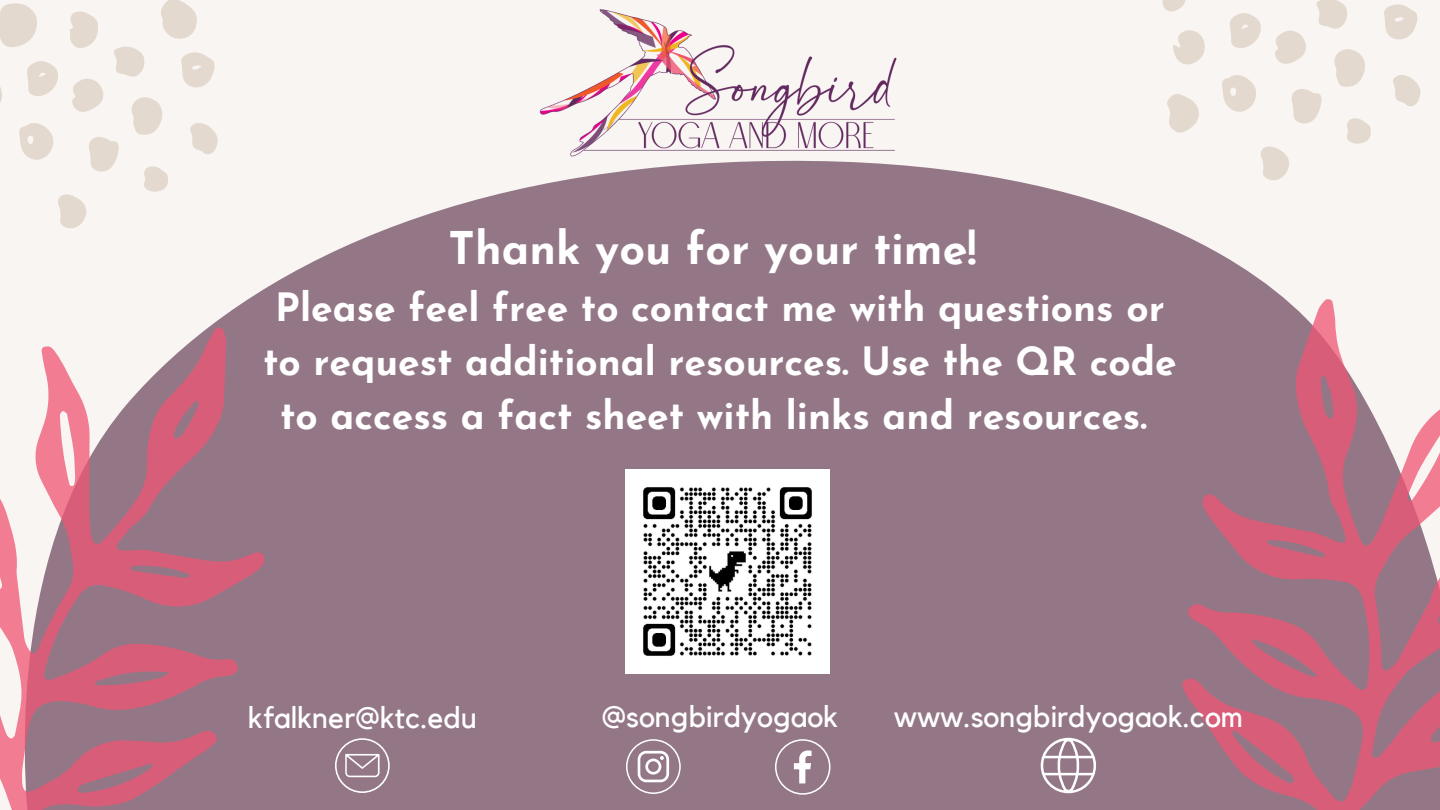
<style>
.page{position:relative;width:1440px;height:810px;background:#f8f5f3}
.page>*{position:absolute;margin:0;border:0;box-sizing:border-box;transform-origin:0 0}
.t1{font:700 45px "Josefin Sans";color:#fff}
.t2{font:700 39px/54px "Josefin Sans";color:#fff;text-align:center}
.t3{font:30px "Kollektif";color:#fff}
</style>
<div class="page">
<div style="left:392px;top:166px;width:810px;height:644px;background:#947787"></div>
<svg style="left:1069px;top:244px;width:371px;height:566px;background:#ad8191"></svg>
<svg style="left:0;top:227px;width:426px;height:583px;fill:#947787"></svg>
<svg style="left:1152px;top:0;width:269px;height:187px"></svg>
<svg style="left:0;top:0;width:225px;height:235px"></svg>
<svg style="left:626px;top:739px;width:55px;height:55px"></svg>
<svg style="left:775px;top:739px;width:55px;height:56px;background:#a68e9c"></svg>
<svg style="left:335px;top:738px;width:55px;height:55px;background:#a58d9a"></svg>
<svg style="left:1041px;top:738px;width:55px;height:55px"></svg>
<img style="left:527px;top:9px;width:386px;height:265px">
<img style="left:626px;top:470px;width:204px;height:204px">
<p class="t1" style="left:449px;top:231px;width:530px">Thank you for your time!</p>
<p class="t2" style="left:263px;top:285px;width:915px">Please feel free to contact me with questions or to request additional resources. Use the QR code to access a fact sheet with links and resources.</p>
<p class="t3" style="left:248px;top:704px;width:231px">kfalkner@ktc.edu</p>
<p class="t3" style="left:602px;top:703px;width:238px">@songbirdyogaok</p>
<p class="t3" style="left:894px;top:703px;width:351px">www.songbirdyogaok.com</p>
</div>
